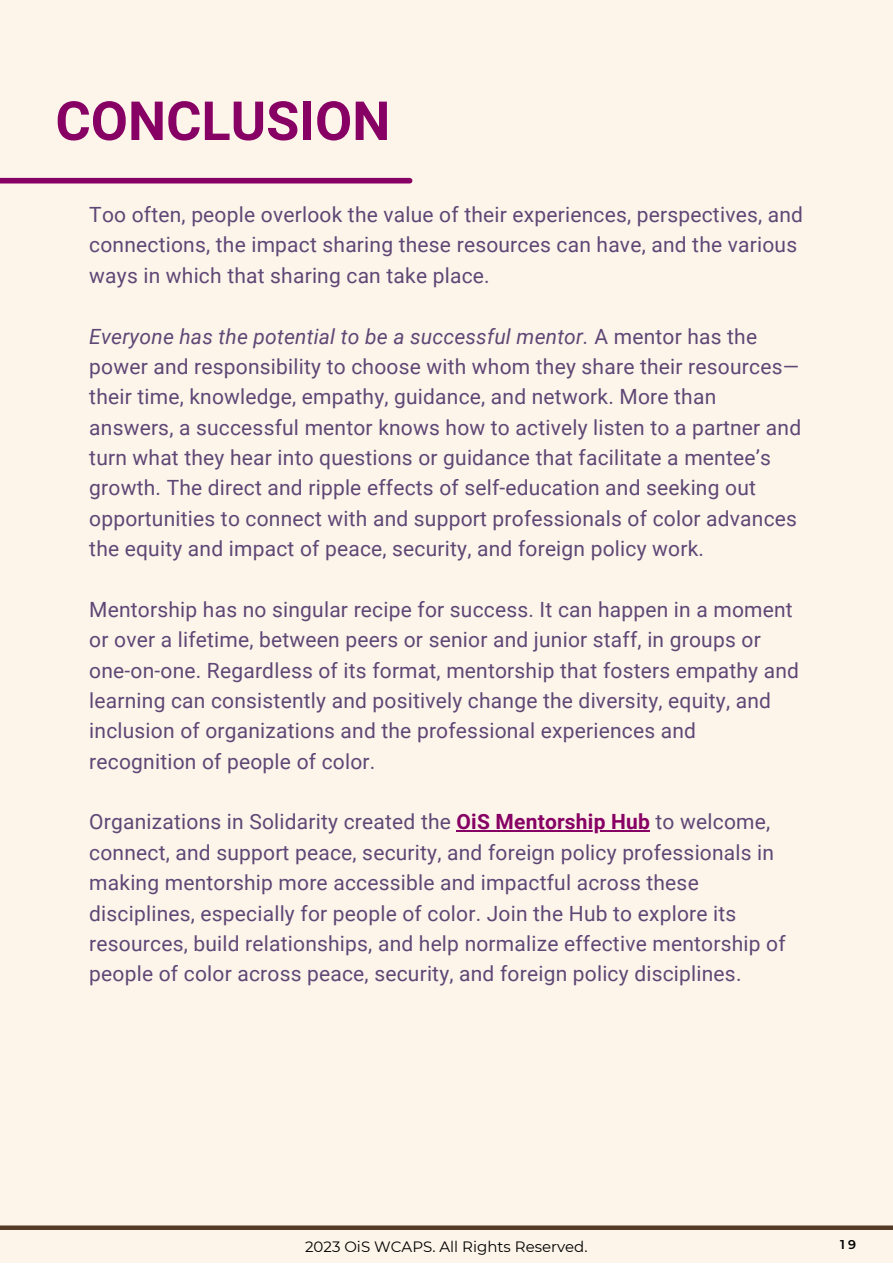
<style>
.page{position:relative;width:893px;height:1264px;background:#fff}
.page>*{position:absolute;margin:0;border:0;box-sizing:border-box;transform-origin:0 0}
.t1{font:700 54px "Roboto";color:#870064}
.t2{font:21px/30.3px "Roboto";letter-spacing:.01em;color:#5f4776}
.t3{font:15px "Montserrat";color:#000}
.t4{font:600 12.75px "Montserrat";color:#000}
.s1{font-style:italic}
.s2{font-weight:700;color:#870064}
</style>
<div class="page">
<div style="left:0;top:0;width:892px;height:1262px;background:#fdf5ea"></div>
<hr style="left:456px;top:830px;width:194px;height:1px;background:#870064">
<svg style="left:0;top:1225px;width:892px;height:4px;background:#6a503f"></svg>
<div style="left:0;top:178px;width:409px;height:5px;background:#870064"></div>
<p class="t1" style="left:55px;top:90px;width:336px">CONCLUSION</p>
<p class="t2" style="left:89px;top:200px;width:715px">Too often, people overlook the value of their experiences, perspectives, and connections, the impact sharing these resources can have, and the various ways in which that sharing can take place.</p>
<p class="t2" style="left:89px;top:321px;width:713px"><span class="s1">Everyone has the potential to be a successful mentor.</span> A mentor has the power and responsibility to choose with whom they share their resources— their time, knowledge, empathy, guidance, and network. More than answers, a successful mentor knows how to actively listen to a partner and turn what they hear into questions or guidance that facilitate a mentee’s growth. The direct and ripple effects of self-education and seeking out opportunities to connect with and support professionals of color advances the equity and impact of peace, security, and foreign policy work.</p>
<p class="t2" style="left:89px;top:594px;width:711px">Mentorship has no singular recipe for success. It can happen in a moment or over a lifetime, between peers or senior and junior staff, in groups or one-on-one. Regardless of its format, mentorship that fosters empathy and learning can consistently and positively change the diversity, equity, and inclusion of organizations and the professional experiences and recognition of people of color.</p>
<p class="t2" style="left:89px;top:807px;width:697px">Organizations in Solidarity created the <span class="s2">OiS Mentorship Hub</span> to welcome, connect, and support peace, security, and foreign policy professionals in making mentorship more accessible and impactful across these disciplines, especially for people of color. Join the Hub to explore its resources, build relationships, and help normalize effective mentorship of people of color across peace, security, and foreign policy disciplines.</p>
<p class="t3" style="left:305px;top:1237px;width:284px">2023 OiS WCAPS. All Rights Reserved.</p>
<p class="t4" style="left:840px;top:1236px;width:17px">19</p>
</div>
